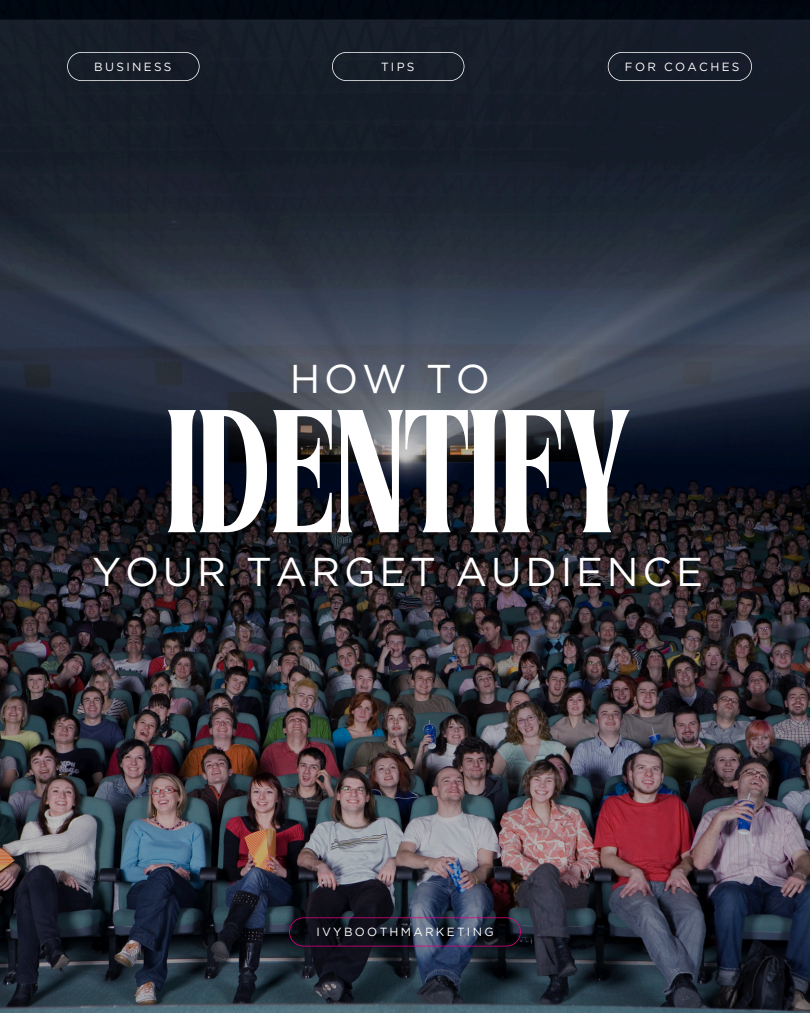
<style>
.page{position:relative;width:810px;height:1013px;background:#fff}
.page>*{position:absolute;margin:0;border:0;box-sizing:border-box;transform-origin:0 0}
.t1{font:174.5px "Tan Harmoni";letter-spacing:-.025em;color:#fff}
.t2{font:40.2px "Gotham";letter-spacing:.095em;color:#fff}
.t3{font:11.8px "Gotham";letter-spacing:.195em;color:#fff}
</style>
<div class="page">
<img style="left:0;top:0;width:810px;height:1012px">
<svg style="left:67px;top:52px;width:133px;height:29px"></svg>
<svg style="left:332px;top:52px;width:132px;height:29px"></svg>
<svg style="left:608px;top:52px;width:144px;height:29px"></svg>
<svg style="left:289px;top:917px;width:232px;height:29px"></svg>
<p class="t3" style="left:94px;top:59px;width:79px">BUSINESS</p>
<p class="t3" style="left:381px;top:59px;width:35px">TIPS</p>
<h2 class="t3" style="left:625px;top:59px;width:116px">FOR COACHES</h2>
<p class="t2" style="left:290px;top:354px;width:202px">HOW TO</p>
<p class="t1" style="left:164px;top:409px;width:469px">IDENTIFY</p>
<h1 class="t2" style="left:92px;top:547px;width:612px">YOUR TARGET AUDIENCE</h1>
<h2 class="t3" style="left:316px;top:924px;width:179px">IVYBOOTHMARKETING</h2>
</div>
